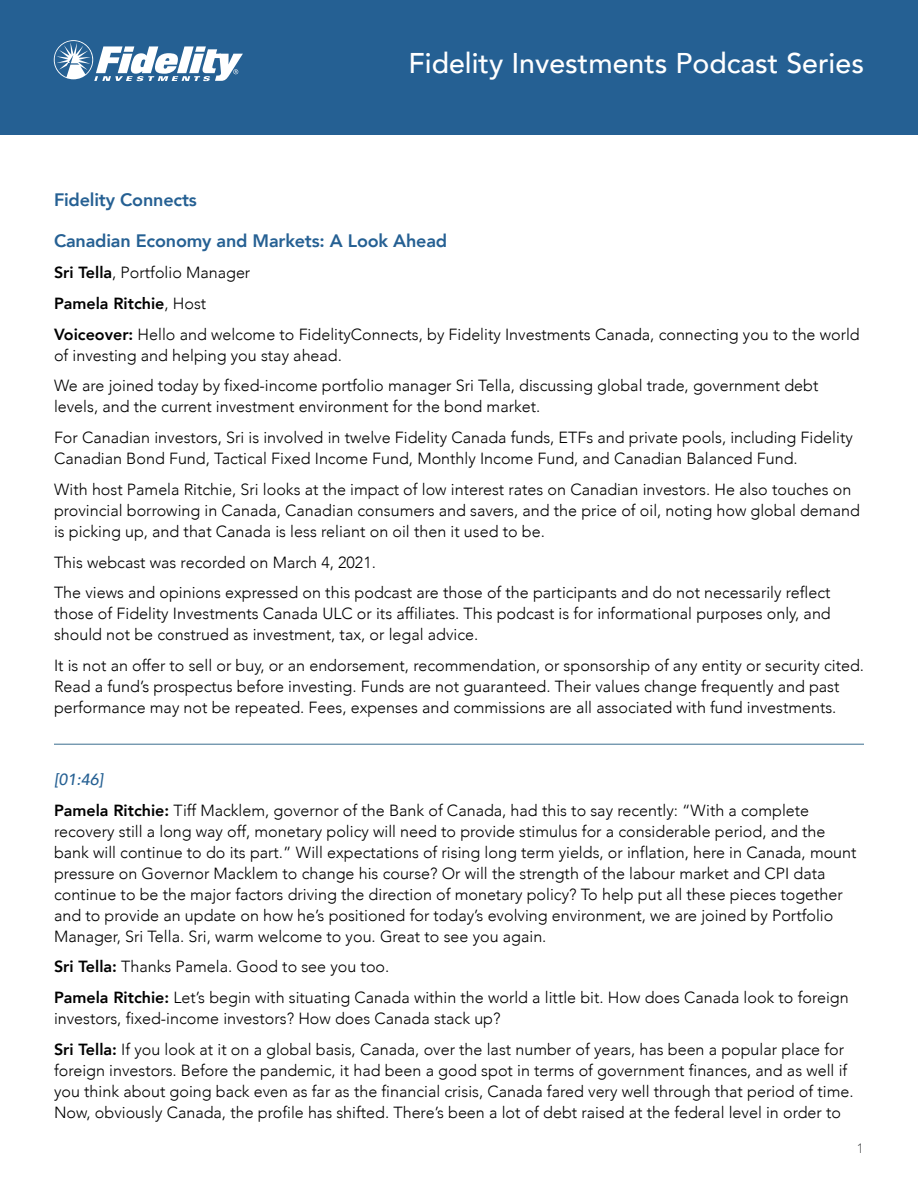
<style>
.page{position:relative;width:918px;height:1188px;background:#fff}
.page>*{position:absolute;margin:0;border:0;box-sizing:border-box;transform-origin:0 0}
.t1{font:500 28.5px "Avenir";color:#fff}
.t2{font:800 18px "Avenir";letter-spacing:-.01em;color:#256093}
.t3{font:300 16.2px/21px "Avenir";color:#000}
.t4{font:300 13.5px "Avenir";color:#58595b}
.s1{font-weight:800}
.s2{font-weight:500;font-style:italic;color:#256093}
</style>
<div class="page">
<div style="left:0;top:0;width:918px;height:135px;background:#256093"></div>
<svg style="left:54px;top:40px;width:189px;height:41px"></svg>
<hr style="left:54px;top:744px;width:810px;height:1px;background:#3b6e8f">
<h1 class="t1" style="left:409px;top:38px;width:457px">Fidelity Investments Podcast Series</h1>
<p class="t2" style="left:54px;top:186px;width:144px">Fidelity Connects</p>
<p class="t2" style="left:54px;top:227px;width:395px">Canadian Economy and Markets: A Look Ahead</p>
<p class="t3" style="left:54px;top:257px;width:807px;line-height:30.8px"><span class="s1">Sri Tella</span>, Portfolio Manager<br><span class="s1">Pamela Ritchie</span>, Host<br><span class="s1">Voiceover:</span> Hello and welcome to FidelityConnects, by Fidelity Investments Canada, connecting you to the world</p>
<p class="t3" style="left:54px;top:340px;width:766px;line-height:30.8px">of investing and helping you stay ahead.<br>We are joined today by fixed-income portfolio manager Sri Tella, discussing global trade, government debt</p>
<p class="t3" style="left:54px;top:391px;width:800px;line-height:30.8px">levels, and the current investment environment for the bond market.<br>For Canadian investors, Sri is involved in twelve Fidelity Canada funds, ETFs and private pools, including Fidelity</p>
<p class="t3" style="left:54px;top:443px;width:799px;line-height:30.8px">Canadian Bond Fund, Tactical Fixed Income Fund, Monthly Income Fund, and Canadian Balanced Fund.<br>With host Pamela Ritchie, Sri looks at the impact of low interest rates on Canadian investors. He also touches on</p>
<p class="t3" style="left:54px;top:500px;width:807px">provincial borrowing in Canada, Canadian consumers and savers, and the price of oil, noting how global demand is picking up, and that Canada is less reliant on oil then it used to be.</p>
<p class="t3" style="left:54px;top:547px;width:778px;line-height:30.8px">This webcast was recorded on March 4, 2021.<br>The views and opinions expressed on this podcast are those of the participants and do not necessarily reflect</p>
<p class="t3" style="left:54px;top:603px;width:778px">those of Fidelity Investments Canada ULC or its affiliates. This podcast is for informational purposes only, and should not be construed as investment, tax, or legal advice.</p>
<p class="t3" style="left:54px;top:655px;width:812px">It is not an offer to sell or buy, or an endorsement, recommendation, or sponsorship of any entity or security cited.<br>Read a fund’s prospectus before investing. Funds are not guaranteed. Their values change frequently and past performance may not be repeated. Fees, expenses and commissions are all associated with fund investments.</p>
<p class="t3" style="left:54px;top:764px;width:757px;line-height:30.8px"><span class="s2">[01:46]<br></span><span class="s1">Pamela Ritchie:</span> Tiff Macklem, governor of the Bank of Canada, had this to say recently: “With a complete</p>
<p class="t3" style="left:54px;top:821px;width:804px">recovery still a long way off, monetary policy will need to provide stimulus for a considerable period, and the bank will continue to do its part.” Will expectations of rising long term yields, or inflation, here in Canada, mount pressure on Governor Macklem to change his course? Or will the strength of the labour market and CPI data continue to be the major factors driving the direction of monetary policy? To help put all these pieces together and to provide an update on how he’s positioned for today’s evolving environment, we are joined by Portfolio Manager, Sri Tella. Sri, warm welcome to you. Great to see you again.</p>
<p class="t3" style="left:54px;top:952px;width:796px;line-height:30.8px"><span class="s1">Sri Tella:</span> Thanks Pamela. Good to see you too.<br><span class="s1">Pamela Ritchie:</span> Let’s begin with situating Canada within the world a little bit. How does Canada look to foreign</p>
<p class="t3" style="left:54px;top:1003px;width:792px;line-height:30.8px">investors, fixed-income investors? How does Canada stack up?<br><span class="s1">Sri Tella:</span> If you look at it on a global basis, Canada, over the last number of years, has been a popular place for</p>
<p class="t3" style="left:54px;top:1060px;width:801px">foreign investors. Before the pandemic, it had been a good spot in terms of government finances, and as well if you think about going back even as far as the financial crisis, Canada fared very well through that period of time.<br>Now, obviously Canada, the profile has shifted. There’s been a lot of debt raised at the federal level in order to</p>
<p class="t4" style="left:857px;top:1140px;width:9px">1</p>
</div>
